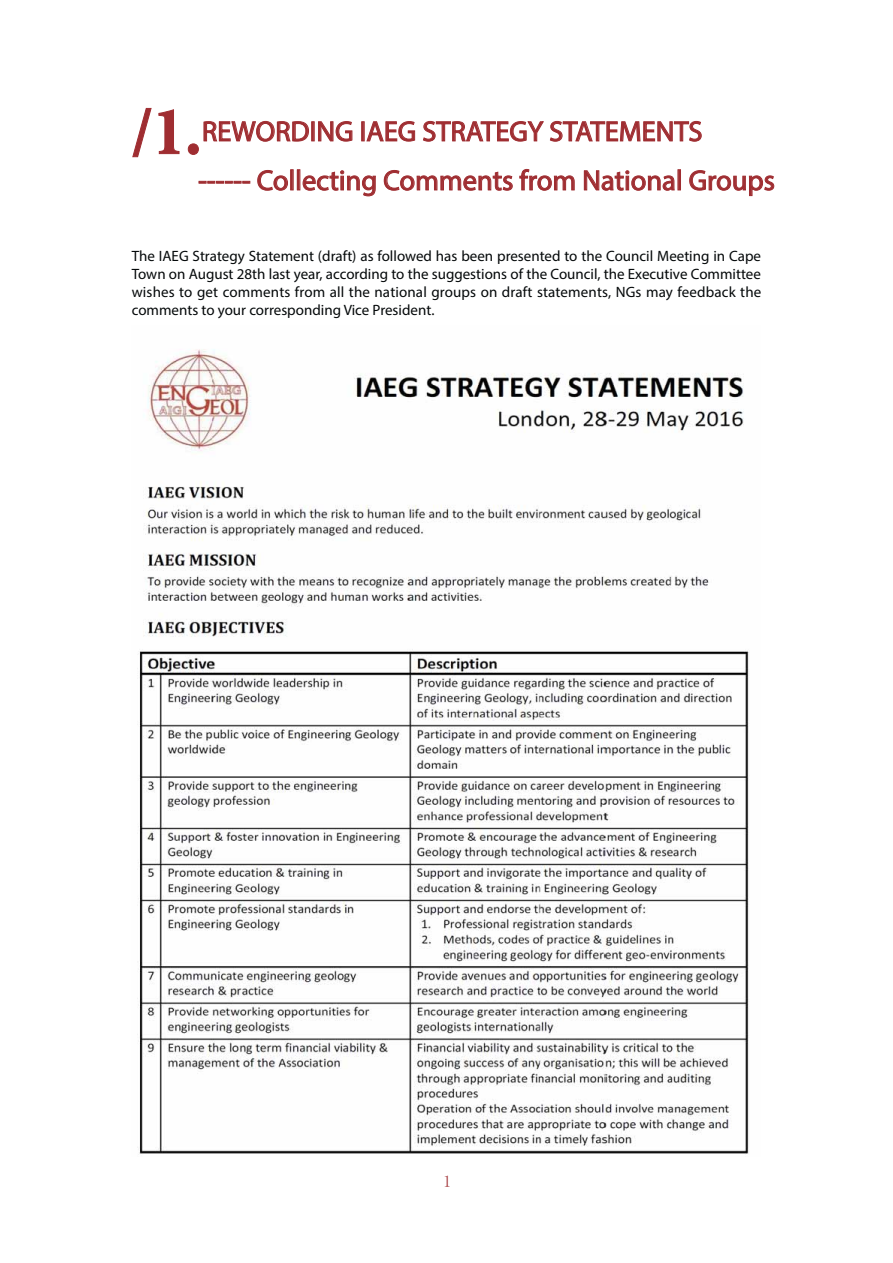
<style>
.page{position:relative;width:893px;height:1263px;background:#fff}
.page>*{position:absolute;margin:0;border:0;box-sizing:border-box;transform-origin:0 0}
.t1{font:700 condensed 69px "Minion Pro";color:#9f2d31}
.t2{font:28.5px/49.1px "Myriad Pro";color:#9f2d31}
.t3{font:15px/18px "Myriad Pro";color:#040809;text-align:justify}
</style>
<div class="page">
<svg style="left:132px;top:107px;width:20px;height:51px"></svg>
<svg style="left:158px;top:109px;width:22px;height:45px"></svg>
<div style="left:188px;top:143px;width:11px;height:12px;border:1px solid #9f2d31;border-radius:50%"></div>
<svg style="left:203px;top:121px;width:53px;height:21px"></svg>
<div style="left:256px;top:121px;width:19px;height:21px;border:1px solid #9f2d31;border-radius:50%"></div>
<div style="left:259px;top:123px;width:13px;height:17px;border:1px solid #9f2d31;border-radius:50%"></div>
<svg style="left:277px;top:121px;width:138px;height:21px"></svg>
<svg style="left:423px;top:120px;width:279px;height:22px"></svg>
<svg style="left:198px;top:168px;width:577px;height:29px"></svg>
<img style="left:137px;top:349px;width:613px;height:805px">
<h1 class="t1" style="left:132px;top:89px;width:72px">/1.</h1>
<h2 class="t2" style="left:198px;top:109px;width:578px">REWORDING IAEG STRATEGY STATEMENTS<br>------ Collecting Comments from National Groups</h2>
<p class="t3" style="left:132px;top:248px;width:631px">The IAEG Strategy Statement (draft) as followed has been presented to the Council Meeting in Cape Town on August 28th last year, according to the suggestions of the Council, the Executive Committee wishes to get comments from all the national groups on draft statements, NGs may feedback the comments to your corresponding Vice President.</p>
</div>
